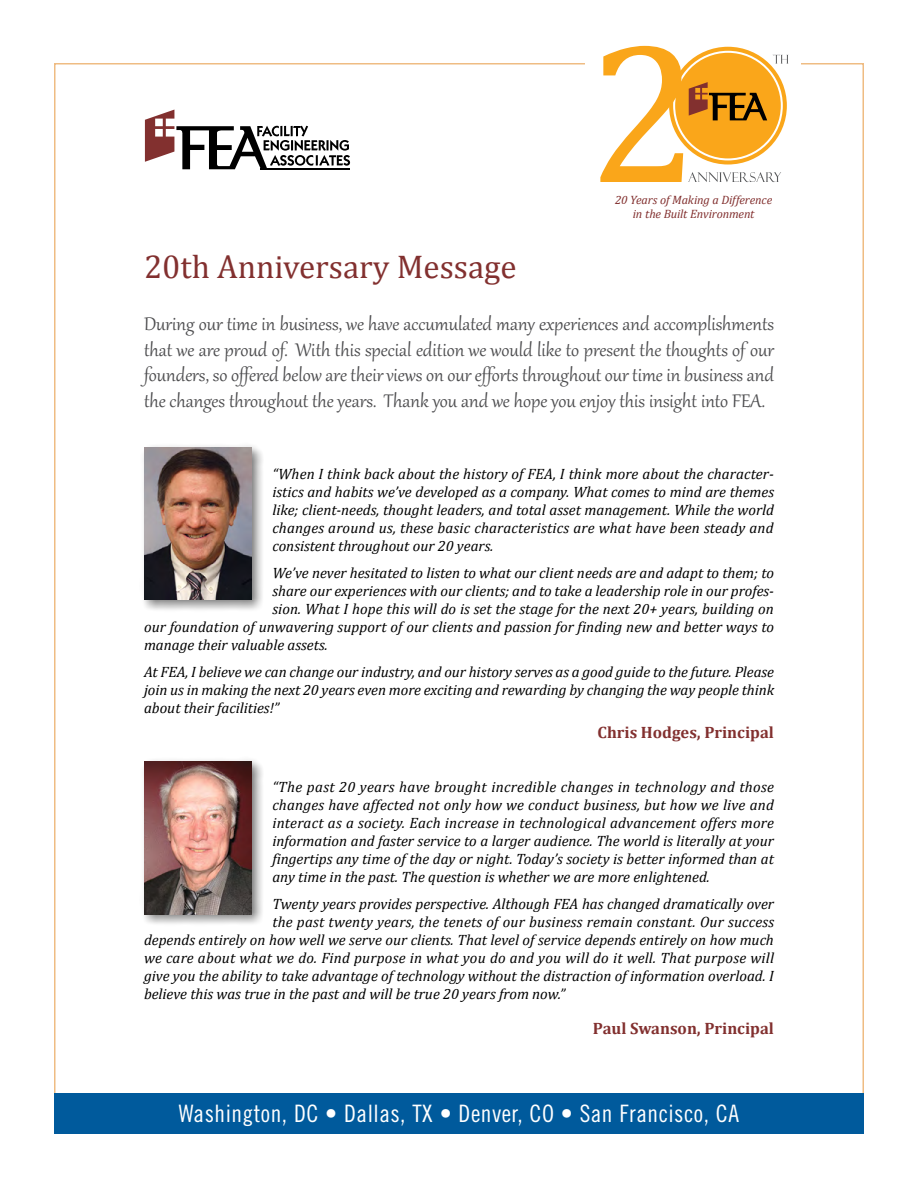
<style>
.page{position:relative;width:918px;height:1188px;background:#fff}
.page>*{position:absolute;margin:0;border:0;box-sizing:border-box;transform-origin:0 0}
.t1{font:33px "Cambria";color:#82302f}
.t2{font:24px "Trade Gothic LT Std Cn 18";letter-spacing:.02em;color:#fff}
.t3{font:22.5px/25.5px "Gabriola";color:#4d4d4f;text-align:justify}
.t4{font:700 16.5px "Cambria";color:#82302f}
.t5{font:italic 15px/18px "Cambria";color:#000;text-align:justify}
.t6{font:italic 12.15px/14.9px "Cambria";letter-spacing:-.015em;color:#82302f;text-align:center}
</style>
<div class="page">
<svg style="left:145px;top:110px;width:205px;height:59px"></svg>
<div style="left:54px;top:1094px;width:810px;height:40px;background:#005a9c"></div>
<div style="left:140px;top:443px;width:125px;height:170px;background:#000;opacity:.5"></div>
<img style="left:144px;top:447px;width:108px;height:153px">
<div style="left:140px;top:757px;width:125px;height:170px;background:#000;opacity:.5"></div>
<img style="left:144px;top:761px;width:108px;height:153px">
<svg style="left:600px;top:46px;width:189px;height:136px"></svg>
<p class="t6" style="left:615px;top:191px;width:159px">20 Years of Making a Difference in the Built Environment</p>
<h1 class="t1" style="left:144px;top:247px;width:374px">20th Anniversary Message</h1>
<p class="t3" style="left:144px;top:310px;width:632px">During our time in business, we have accumulated many experiences and accomplishments that we are proud of. With this special edition we would like to present the thoughts of our founders, so offered below are their views on our efforts throughout our time in business and the changes throughout the years. Thank you and we hope you enjoy this insight into FEA.</p>
<p class="t5" style="left:272px;top:464px;width:503px">“When I think back about the history of FEA, I think more about the character&shy;istics and habits we’ve developed as a company. What comes to mind are themes like; client-needs, thought leaders, and total asset management. While the world changes around us, these basic characteristics are what have been steady and consistent throughout our 20 years.</p>
<p class="t5" style="left:272px;top:563px;width:503px">We’ve never hesitated to listen to what our client needs are and adapt to them; to</p>
<p class="t5" style="left:272px;top:581px;width:503px">share our experiences with our clients; and to take a leadership role in our profes-</p>
<p class="t5" style="left:272px;top:599px;width:503px">sion. What I hope this will do is set the stage for the next 20+ years, building on</p>
<p class="t5" style="left:144px;top:617px;width:632px">our foundation of unwavering support of our clients and passion for finding new and better ways to</p>
<p class="t5" style="left:144px;top:635px;width:185px">manage their valuable assets.</p>
<p class="t5" style="left:144px;top:662px;width:632px">At FEA, I believe we can change our industry, and our history serves as a good guide to the future. Please join us in making the next 20 years even more exciting and rewarding by changing the way people think about their facilities!”</p>
<p class="t4" style="left:598px;top:721px;width:178px">Chris Hodges, Principal</p>
<p class="t5" style="left:272px;top:777px;width:503px">“The past 20 years have brought incredible changes in technology and those changes have affected not only how we conduct business, but how we live and interact as a society. Each increase in technological advancement offers more information and faster service to a larger audience. The world is literally at your fingertips any time of the day or night. Today’s society is better informed than at any time in the past. The question is whether we are more enlightened.</p>
<p class="t5" style="left:272px;top:894px;width:503px">Twenty years provides perspective. Although FEA has changed dramatically over</p>
<p class="t5" style="left:272px;top:912px;width:503px">the past twenty years, the tenets of our business remain constant. Our success</p>
<p class="t5" style="left:144px;top:930px;width:631px">depends entirely on how well we serve our clients. That level of service depends entirely on how much</p>
<p class="t5" style="left:144px;top:948px;width:632px">we care about what we do. Find purpose in what you do and you will do it well. That purpose will</p>
<p class="t5" style="left:144px;top:966px;width:631px">give you the ability to take advantage of technology without the distraction of information overload. I</p>
<p class="t5" style="left:144px;top:984px;width:423px">believe this was true in the past and will be true 20 years from now.”</p>
<p class="t4" style="left:593px;top:1016px;width:183px">Paul Swanson, Principal</p>
<h2 class="t2" style="left:179px;top:1100px;width:562px">Washington, DC • Dallas, TX • Denver, CO • San Francisco, CA</h2>
</div>
